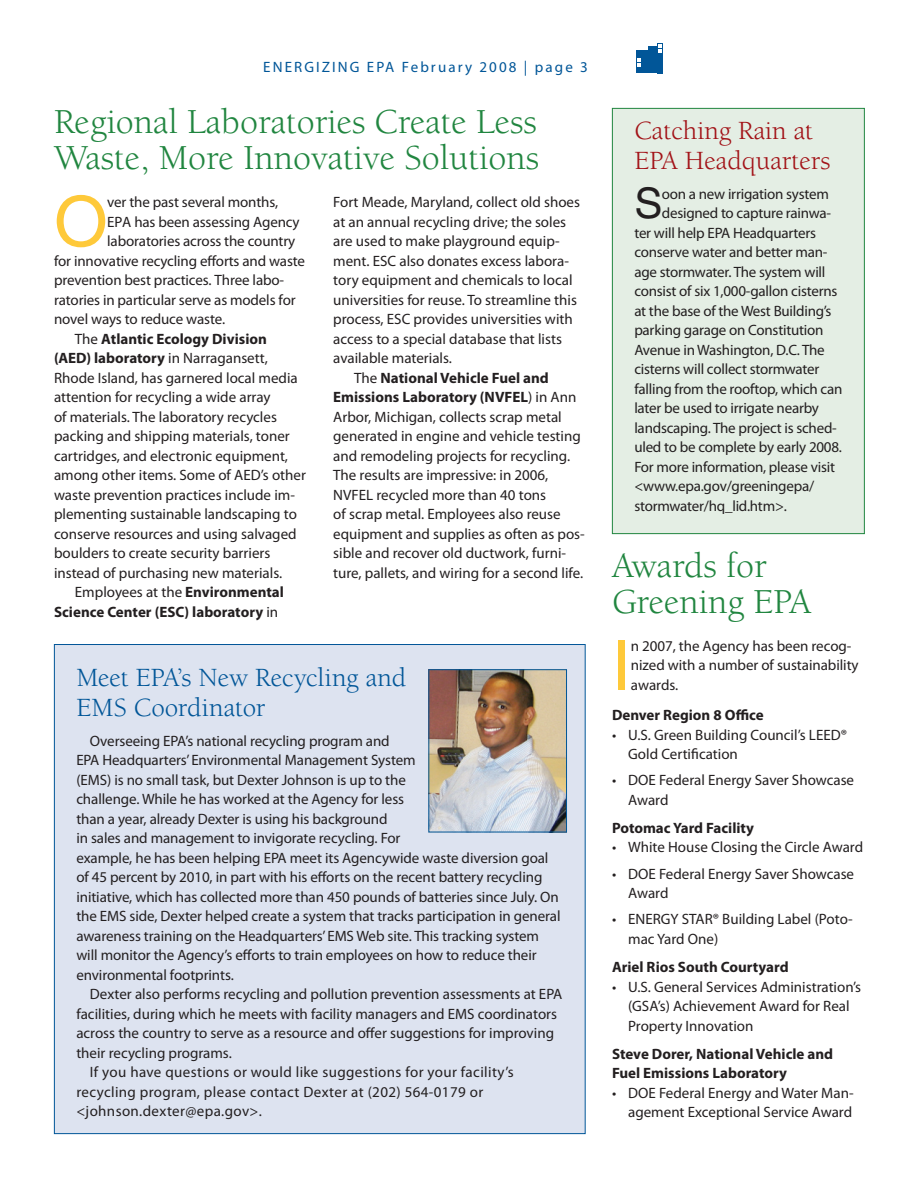
<style>
.page{position:relative;width:918px;height:1188px;background:#fff}
.page>*{position:absolute;margin:0;border:0;box-sizing:border-box;transform-origin:0 0}
.dropcap{font:69.3px "Helvetica LT Std";color:#fec93a}
.sidebar{font:42.15px "Helvetica LT Std";color:#231f20}
.headline_small{font:36px/36px "Berkeley Std";color:#218640}
.sidebar_head{font:27px/30px "Berkeley Std";letter-spacing:-.005em;color:#015698}
.sidebar_head-2{font:27px/30px "Berkeley Std";color:#a21217}
.bodytext{font:15px/19.5px "Myriad Pro";color:#231f20}
.sidebar-2{font:15px/19.5px "Myriad Pro";letter-spacing:-.005em;color:#231f20}
.dropcap-2{font:15px/19.5px "Myriad Pro";letter-spacing:-.01em;color:#231f20}
.bodytext-2{font:700 15px/19.5px "Myriad Pro";color:#231f20}
.sidebar-3{font:15px/19.5px "Myriad Pro";letter-spacing:.025em;color:#231f20}
.t1{font:15px "Myriad Pro";letter-spacing:.14em;color:#015698}
.s1{font-weight:700}
.s2{font-weight:400}
</style>
<div class="page">
<div style="left:636px;top:51px;width:21px;height:22px;background:#015698"></div>
<div style="left:657px;top:43px;width:6px;height:30px;background:#015698"></div>
<div style="left:648px;top:46px;width:9px;height:8px;background:#015698"></div>
<svg style="left:658px;top:45px;width:3px;height:8px"></svg>
<svg style="left:638px;top:58px;width:3px;height:8px"></svg>
<div style="left:612px;top:108px;width:252px;height:426px;background:#e4eee4"></div>
<div style="left:612px;top:108px;width:253px;height:426px;border:1px solid #218640"></div>
<div style="left:54px;top:645px;width:531px;height:489px;background:#dde3f0"></div>
<img style="left:430px;top:671px;width:135px;height:160px">
<div style="left:428px;top:669px;width:139px;height:164px;border:1px solid #015698"></div>
<p class="t1" style="left:263px;top:59px;width:326px">ENERGIZING EPA February 2008 | page 3</p>
<p class="headline_small" style="left:54px;top:105px;width:486px">Regional Laboratories Create Less<br>Waste, More Innovative Solutions</p>
<p class="dropcap" style="left:54px;top:181px;width:55px">O</p>
<p class="dropcap-2" style="left:107px;top:193px;width:173px">ver the past several months,</p>
<p class="dropcap-2" style="left:107px;top:212px;width:194px">EPA has been assessing Agency</p>
<p class="dropcap-2" style="left:107px;top:232px;width:190px">laboratories across the country</p>
<p class="dropcap-2" style="left:54px;top:251px;width:253px">for innovative recycling efforts and waste</p>
<p class="dropcap-2" style="left:54px;top:271px;width:232px">prevention best practices. Three labo-</p>
<p class="dropcap-2" style="left:54px;top:290px;width:243px">ratories in particular serve as models for</p>
<p class="dropcap-2" style="left:54px;top:310px;width:173px">novel ways to reduce waste.</p>
<p class="bodytext" style="left:54px;top:329px;width:253px;text-indent:21px">The <span class="s1">Atlantic Ecology Division (AED) laboratory</span> in Narragansett, Rhode Island, has garnered local media attention for recycling a wide array<br>of materials. The laboratory recycles packing and shipping materials, toner cartridges, and electronic equipment, among other items. Some of AED’s other waste prevention practices include im&shy;plementing sustainable landscaping to conserve resources and using salvaged boulders to create security barriers instead of purchasing new materials.</p>
<p class="bodytext-2" style="left:54px;top:582px;width:231px;text-indent:21px"><span class="s2">Employees at the</span> Environmental<br>Science Center (ESC) laboratory <span class="s2">in</span></p>
<p class="bodytext" style="left:333px;top:193px;width:248px">Fort Meade, Maryland, collect old shoes at an annual recycling drive; the soles are used to make playground equip&shy;ment. ESC also donates excess labora&shy;tory equipment and chemicals to local universities for reuse. To streamline this process, ESC provides universities with access to a special database that lists available materials.</p>
<p class="bodytext" style="left:333px;top:368px;width:253px;text-indent:21px">The <span class="s1">National Vehicle Fuel and Emissions Laboratory (NVFEL</span>) in Ann Arbor, Michigan, collects scrap metal generated in engine and vehicle testing and remodeling projects for recycling.<br>The results are impressive: in 2006, NVFEL recycled more than 40 tons<br>of scrap metal. Employees also reuse equipment and supplies as often as pos&shy;sible and recover old ductwork, furni&shy;ture, pallets, and wiring for a second life.</p>
<p class="sidebar_head" style="left:76px;top:663px;width:331px">Meet EPA’s New Recycling and<br>EMS Coordinator</p>
<p class="sidebar-2" style="left:76px;top:731px;width:486px;text-indent:14px">Overseeing EPA’s national recycling program and<br>EPA Headquarters’ Environmental Management System<br>(EMS) is no small task, but Dexter Johnson is up to the<br>challenge. While he has worked at the Agency for less<br>than a year, already Dexter is using his background<br>in sales and management to invigorate recycling. For<br>example, he has been helping EPA meet its Agencywide waste diversion goal of 45 percent by 2010, in part with his efforts on the recent battery recycling initiative, which has collected more than 450 pounds of batteries since July. On the EMS side, Dexter helped create a system that tracks participation in general awareness training on the Headquarters’ EMS Web site. This tracking system will monitor the Agency’s efforts to train employees on how to reduce their environmental footprints.</p>
<p class="sidebar-2" style="left:76px;top:985px;width:487px;text-indent:14px">Dexter also performs recycling and pollution prevention assessments at EPA facilities, during which he meets with facility managers and EMS coordinators across the country to serve as a resource and offer suggestions for improving their recycling programs.</p>
<p class="sidebar-3" style="left:76px;top:1063px;width:439px;text-indent:14px">If you have questions or would like suggestions for your facility’s recycling program, please contact Dexter at (202) 564-0179 or &lt;johnson.dexter@epa.gov&gt;.</p>
<p class="sidebar_head-2" style="left:634px;top:116px;width:197px">Catching Rain at<br>EPA Headquarters</p>
<p class="sidebar" style="left:634px;top:179px;width:30px">S</p>
<p class="sidebar-2" style="left:662px;top:184px;width:169px">oon a new irrigation system</p>
<p class="sidebar-2" style="left:662px;top:204px;width:171px">designed to capture rainwa-</p>
<p class="sidebar-2" style="left:634px;top:223px;width:183px">ter will help EPA Headquarters</p>
<p class="sidebar-2" style="left:634px;top:243px;width:195px">conserve water and better man-</p>
<p class="sidebar-2" style="left:634px;top:262px;width:193px">age stormwater. The system will</p>
<p class="sidebar-2" style="left:634px;top:282px;width:205px">consist of six 1,000-gallon cisterns</p>
<p class="sidebar-2" style="left:634px;top:301px;width:199px">at the base of the West Building’s</p>
<p class="sidebar-2" style="left:634px;top:321px;width:191px">parking garage on Constitution</p>
<p class="sidebar-2" style="left:634px;top:340px;width:192px">Avenue in Washington, D.C. The</p>
<p class="sidebar-2" style="left:634px;top:360px;width:187px">cisterns will collect stormwater</p>
<p class="sidebar-2" style="left:634px;top:379px;width:210px">falling from the rooftop, which can</p>
<p class="sidebar-2" style="left:634px;top:399px;width:186px">later be used to irrigate nearby</p>
<p class="sidebar-2" style="left:634px;top:418px;width:204px">landscaping. The project is sched-</p>
<p class="sidebar-2" style="left:634px;top:438px;width:209px">uled to be complete by early 2008.</p>
<p class="sidebar-2" style="left:634px;top:457px;width:202px">For more information, please visit</p>
<p class="sidebar-2" style="left:634px;top:477px;width:181px">&lt;www.epa.gov/greeningepa/</p>
<p class="sidebar-2" style="left:634px;top:496px;width:154px">stormwater/hq_lid.htm&gt;.</p>
<p class="headline_small" style="left:612px;top:548px;width:201px">Awards for<br>Greening EPA</p>
<p class="dropcap" style="left:612px;top:625px;width:21px">I</p>
<p class="dropcap-2" style="left:631px;top:636px;width:229px">n 2007, the Agency has been recog&shy;nized with a number of sustainability awards.</p>
<p class="bodytext-2" style="left:612px;top:705px;width:153px">Denver Region 8 Office</p>
<p class="bodytext" style="left:628px;top:725px;width:220px;text-indent:-16px">• U.S. Green Building Council’s LEED®<br>Gold Certification</p>
<p class="bodytext" style="left:628px;top:771px;width:227px;text-indent:-16px">• DOE Federal Energy Saver Showcase<br>Award</p>
<p class="bodytext-2" style="left:612px;top:818px;width:144px">Potomac Yard Facility</p>
<p class="bodytext" style="left:612px;top:838px;width:253px">• White House Closing the Circle Award</p>
<p class="bodytext" style="left:628px;top:864px;width:227px;text-indent:-16px">• DOE Federal Energy Saver Showcase<br>Award</p>
<p class="bodytext" style="left:628px;top:910px;width:226px;text-indent:-16px">• ENERGY STAR® Building Label (Poto&shy;mac Yard One)</p>
<p class="bodytext-2" style="left:612px;top:957px;width:178px">Ariel Rios South Courtyard</p>
<p class="bodytext" style="left:628px;top:977px;width:234px;text-indent:-16px">• U.S. General Services Administration’s (GSA’s) Achievement Award for Real<br>Property Innovation</p>
<p class="bodytext-2" style="left:612px;top:1044px;width:223px">Steve Dorer, National Vehicle and<br>Fuel Emissions Laboratory</p>
<p class="bodytext" style="left:612px;top:1083px;width:243px;text-align:right">• DOE Federal Energy and Water Man&shy;agement Exceptional Service Award</p>
</div>
